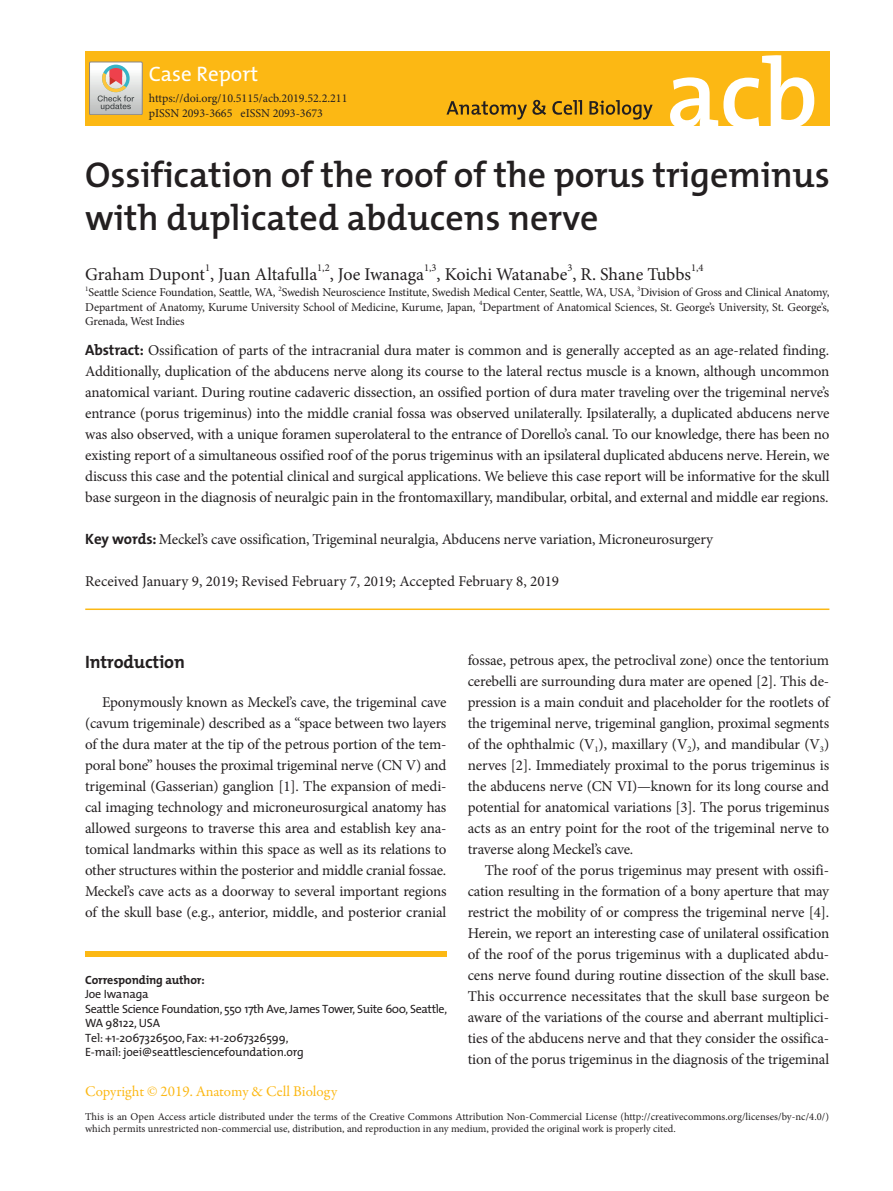
<style>
.page{position:relative;width:893px;height:1191px;background:#fff}
.page>*{position:absolute;margin:0;border:0;box-sizing:border-box;transform-origin:0 0}
.t1{font:600 36px/43.2px "The Mix";letter-spacing:-.005em;color:#231f20}
.t2{font:21px "The Mix";color:#fff}
.t3{font:18px "Minion Pro";letter-spacing:-.005em;color:#231f20}
.t4{font:700 18px "The Mix";letter-spacing:-.01em;color:#231f20}
.t5{font:15px/21px "Minion Pro";letter-spacing:-.01em;color:#231f20;text-align:justify}
.t6{font:15px "Garamond Premr Pro";color:#fcb814}
.t7{font:12px/14.4px "Minion Pro";letter-spacing:-.015em;color:#231f20}
.t8{font:12px/14.4px "The Mix";letter-spacing:-.01em;color:#231f20}
.t9{font:700 12px "The Mix";letter-spacing:-.01em;color:#231f20}
.t10{font:10.5px/12.6px "Minion Pro";color:#231f20}
.t11{font:7.05px "Minion Pro";color:#231f20}
.s1{font-family:"The Mix";font-weight:700}
</style>
<div class="page">
<div style="left:85px;top:51px;width:744px;height:75px;background:#fcb814"></div>
<svg style="left:670px;top:55px;width:144px;height:71px"></svg>
<svg style="left:446px;top:100px;width:207px;height:20px"></svg>
<svg style="left:90px;top:62px;width:52px;height:53px;background:#cbc6c1"></svg>
<div style="left:85px;top:951px;width:361px;height:5px;background:#fcb814"></div>
<hr style="left:85px;top:608px;width:744px;height:2px;background:#fcb814">
<h2 class="t2" style="left:149px;top:57px;width:111px">Case Report</h2>
<p class="t7" style="left:149px;top:91px;width:200px">https://doi.org/10.5115/acb.2019.52.2.211 pISSN 2093-3665 eISSN 2093-3673</p>
<h1 class="t1" style="left:85px;top:152px;width:746px">Ossification of the roof of the porus trigeminus with duplicated abducens nerve</h1>
<p class="t3" style="left:85px;top:262px;width:233px">Graham Dupont , Juan Altafulla</p>
<p class="t10" style="left:205px;top:262px;width:7px">1</p>
<p class="t10" style="left:317px;top:262px;width:14px">1,2</p>
<p class="t3" style="left:330px;top:262px;width:96px">, Joe Iwanaga</p>
<p class="t10" style="left:424px;top:262px;width:14px">1,3</p>
<p class="t3" style="left:437px;top:262px;width:256px">, Koichi Watanabe , R. Shane Tubbs</p>
<p class="t10" style="left:567px;top:262px;width:7px">3</p>
<p class="t10" style="left:691px;top:262px;width:14px">1,4</p>
<p class="t11" style="left:85px;top:284px;width:5px">1</p>
<p class="t7" style="left:89px;top:285px;width:189px">Seattle Science Foundation, Seattle, WA,</p>
<p class="t11" style="left:278px;top:284px;width:5px">2</p>
<p class="t7" style="left:282px;top:285px;width:354px">Swedish Neuroscience Institute, Swedish Medical Center, Seattle, WA, USA,</p>
<p class="t11" style="left:637px;top:284px;width:5px">3</p>
<p class="t7" style="left:640px;top:285px;width:191px">Division of Gross and Clinical Anatomy,</p>
<p class="t7" style="left:85px;top:300px;width:392px">Department of Anatomy, Kurume University School of Medicine, Kurume, Japan,</p>
<p class="t11" style="left:479px;top:298px;width:5px">4</p>
<p class="t7" style="left:482px;top:300px;width:348px">Department of Anatomical Sciences, St. George’s University, St. George’s,</p>
<p class="t7" style="left:85px;top:314px;width:101px">Grenada, West Indies</p>
<p class="t5" style="left:85px;top:339px;width:746px"><span class="s1">Abstract:</span> Ossification of parts of the intracranial dura mater is common and is generally accepted as an age-related finding.<br>Additionally, duplication of the abducens nerve along its course to the lateral rectus muscle is a known, although uncommon anatomical variant. During routine cadaveric dissection, an ossified portion of dura mater traveling over the trigeminal nerve’s entrance (porus trigeminus) into the middle cranial fossa was observed unilaterally. Ipsilaterally, a duplicated abducens nerve was also observed, with a unique foramen superolateral to the entrance of Dorello’s canal. To our knowledge, there has been no existing report of a simultaneous ossified roof of the porus trigeminus with an ipsilateral duplicated abducens nerve. Herein, we discuss this case and the potential clinical and surgical applications. We believe this case report will be informative for the skull base surgeon in the diagnosis of neuralgic pain in the frontomaxillary, mandibular, orbital, and external and middle ear regions.</p>
<p class="t5" style="left:85px;top:529px;width:629px"><span class="s1">Key words:</span> Meckel’s cave ossification, Trigeminal neuralgia, Abducens nerve variation, Microneurosurgery</p>
<p class="t5" style="left:85px;top:571px;width:475px">Received January 9, 2019; Revised February 7, 2019; Accepted February 8, 2019</p>
<p class="t4" style="left:85px;top:646px;width:101px">Introduction</p>
<p class="t5" style="left:85px;top:691px;width:363px;text-indent:17px">Eponymously known as Meckel’s cave, the trigeminal cave (cavum trigeminale) described as a “space between two layers of the dura mater at the tip of the petrous portion of the tem&shy;poral bone” houses the proximal trigeminal nerve (CN V) and trigeminal (Gasserian) ganglion [1]. The expansion of medi&shy;cal imaging technology and microneurosurgical anatomy has allowed surgeons to traverse this area and establish key ana&shy;tomical landmarks within this space as well as its relations to other structures within the posterior and middle cranial fossae.<br>Meckel’s cave acts as a doorway to several important regions of the skull base (e.g., anterior, middle, and posterior cranial</p>
<p class="t9" style="left:85px;top:969px;width:121px">Corresponding author:</p>
<p class="t8" style="left:85px;top:986px;width:363px">Joe Iwanaga<br>Seattle Science Foundation, 550 17th Ave, James Tower, Suite 600, Seattle, WA 98122, USA<br>Tel: +1-2067326500, Fax: +1-2067326599,<br>E-mail: joei@seattlesciencefoundation.org</p>
<p class="t6" style="left:85px;top:1082px;width:254px">Copyright © 2019. Anatomy &amp; Cell Biology</p>
<p class="t5" style="left:468px;top:649px;width:363px">fossae, petrous apex, the petroclival zone) once the tentorium cerebelli are surrounding dura mater are opened [2]. This de&shy;pression is a main conduit and placeholder for the rootlets of the trigeminal nerve, trigeminal ganglion, proximal segments of the ophthalmic (V<sub>1</sub>), maxillary (V<sub>2</sub>), and mandibular (V<sub>3</sub>) nerves [2]. Immediately proximal to the porus trigeminus is the abducens nerve (CN VI)—known for its long course and potential for anatomical variations [3]. The porus trigeminus acts as an entry point for the root of the trigeminal nerve to traverse along Meckel’s cave.</p>
<p class="t5" style="left:468px;top:859px;width:363px;text-indent:17px">The roof of the porus trigeminus may present with ossifi&shy;cation resulting in the formation of a bony aperture that may restrict the mobility of or compress the trigeminal nerve [4].<br>Herein, we report an interesting case of unilateral ossification of the roof of the porus trigeminus with a duplicated abdu&shy;cens nerve found during routine dissection of the skull base.<br>This occurrence necessitates that the skull base surgeon be aware of the variations of the course and aberrant multiplici&shy;ties of the abducens nerve and that they consider the ossifica&shy;tion of the porus trigeminus in the diagnosis of the trigeminal</p>
<p class="t10" style="left:85px;top:1110px;width:745px">This is an Open Access article distributed under the terms of the Creative Commons Attribution Non-Commercial License (http://creativecommons.org/licenses/by-nc/4.0/) which permits unrestricted non-commercial use, distribution, and reproduction in any medium, provided the original work is properly cited.</p>
</div>
